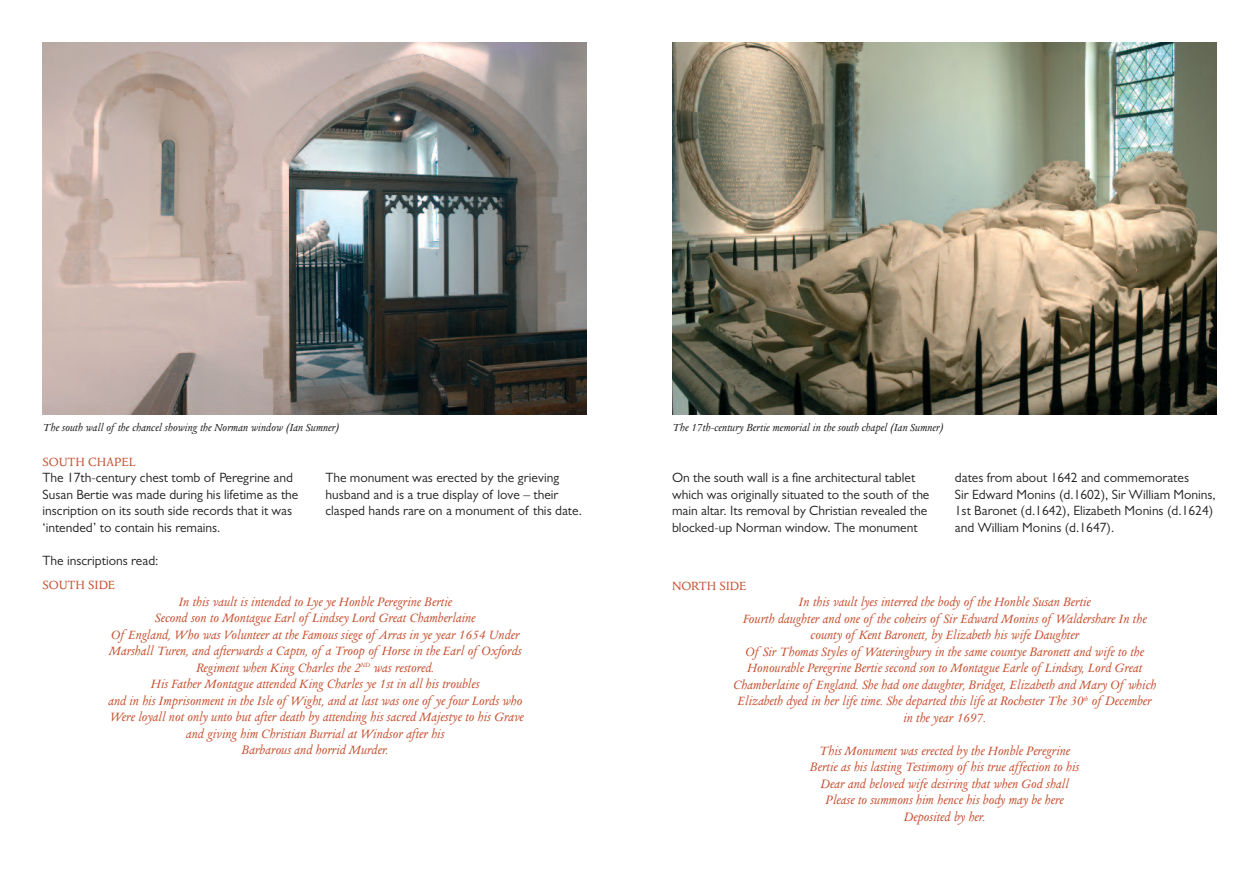
<style>
.page{position:relative;width:1259px;height:893px;background:#fff}
.page>*{position:absolute;margin:0;border:0;box-sizing:border-box;transform-origin:0 0}
.t1{font:italic 14.25px/16.5px "Columbus";color:#c75334;text-align:center}
.t2{font:13.5px/16.5px "Gill Sans";color:#231f20}
.t3{font:13.5px "Columbus";letter-spacing:-.01em;color:#c75334}
.t4{font:italic 12px "Columbus";color:#231f20}
</style>
<div class="page">
<img style="left:43px;top:43px;width:544px;height:372px">
<img style="left:672px;top:43px;width:544px;height:372px">
<p class="t4" style="left:43px;top:423px;width:298px">The south wall of the chancel showing the Norman window (Ian Sumner)</p>
<p class="t4" style="left:672px;top:423px;width:272px">The 17th-century Bertie memorial in the south chapel (Ian Sumner)</p>
<p class="t3" style="left:43px;top:457px;width:95px">SOUTH CHAPEL</p>
<p class="t2" style="left:43px;top:471px;width:257px">The 17th-century chest tomb of Peregrine and Susan Bertie was made during his lifetime as the inscription on its south side records that it was ‘intended’ to contain his remains.</p>
<p class="t2" style="left:43px;top:553px;width:117px">The inscriptions read:</p>
<p class="t3" style="left:43px;top:580px;width:74px">SOUTH SIDE</p>
<p class="t1" style="left:108px;top:595px;width:417px">In this vault is intended to Lye ye Honble Peregrine Bertie<br>Second son to Montague Earl of Lindsey Lord Great Chamberlaine<br>Of England, Who was Volunteer at the Famous siege of Arras in ye year 1654 Under Marshall Turen, and afterwards a Captn, of a Troop of Horse in the Earl of Oxfords Regiment when King Charles the 2<sup>ND</sup> was restored.<br>His Father Montague attended King Charles ye 1st in all his troubles<br>and in his Imprisonment in the Isle of Wight, and at last was one of ye four Lords who Were loyall not only unto but after death by attending his sacred Majestye to his Grave and giving him Christian Burrial at Windsor after his<br>Barbarous and horrid Murder.</p>
<p class="t2" style="left:325px;top:471px;width:258px">The monument was erected by the grieving husband and is a true display of love – their clasped hands rare on a monument of this date.</p>
<p class="t2" style="left:672px;top:471px;width:259px">On the south wall is a fine architectural tablet which was originally situated to the south of the main altar. Its removal by Christian revealed the blocked-up Norman window. The monument</p>
<p class="t2" style="left:955px;top:471px;width:262px">dates from about 1642 and commemorates<br>Sir Edward Monins (d.1602), Sir William Monins, 1st Baronet (d.1642), Elizabeth Monins (d.1624) and William Monins (d.1647).</p>
<p class="t3" style="left:672px;top:580px;width:76px">NORTH SIDE</p>
<p class="t1" style="left:733px;top:595px;width:424px">In this vault lyes interred the body of the Honble Susan Bertie<br>Fourth daughter and one of the coheirs of Sir Edward Monins of Waldershare In the county of Kent Baronett, by Elizabeth his wife Daughter<br>Of Sir Thomas Styles of Wateringbury in the same countye Baronett and wife to the Honourable Peregrine Bertie second son to Montague Earle of Lindsay, Lord Great Chamberlaine of England. She had one daughter, Bridget, Elizabeth and Mary Of which Elizabeth dyed in her life time. She departed this life at Rochester The 30<sup>th</sup> of December in the year 1697.</p>
<p class="t1" style="left:809px;top:743px;width:271px">This Monument was erected by the Honble Peregrine Bertie as his lasting Testimony of his true affection to his Dear and beloved wife desiring that when God shall Please to summons him hence his body may be here Deposited by her.</p>
</div>
